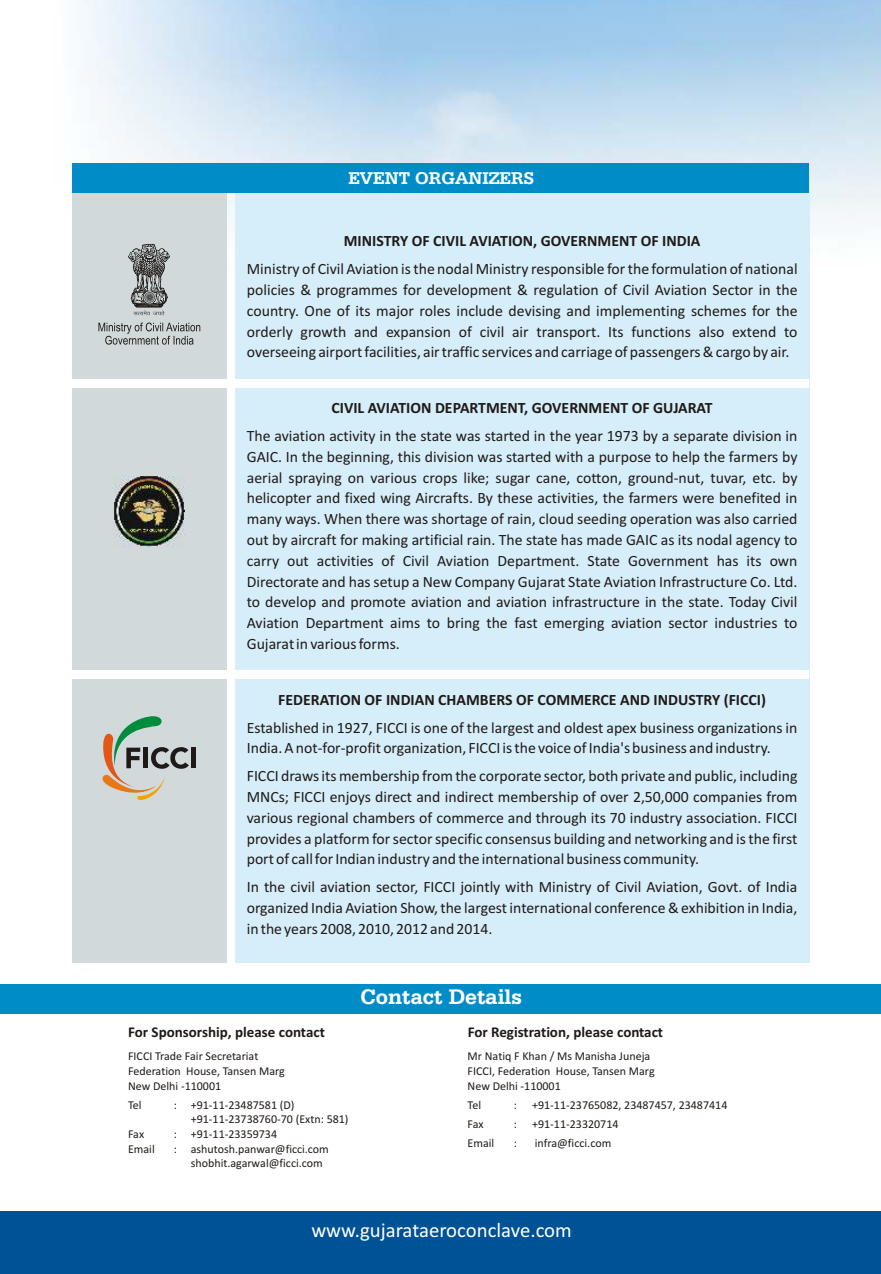
<style>
.page{position:relative;width:881px;height:1274px;background:#fff}
.page>*{position:absolute;margin:0;border:0;box-sizing:border-box;transform-origin:0 0}
.t1{font:700 22.35px "Serifa BT";color:#fff}
.t2{font:20.7px "Calibri";color:#fff}
.t3{font:700 18px "Serifa BT";color:#fff}
.t4{font:15.75px/20.7px "Calibri";color:#1f1a17;text-align:justify}
.t5{font:700 15.75px "Calibri";color:#1f1a17}
.t6{font:700 15px "Calibri";color:#1f1a17}
.t7{font:12px/14.7px "Calibri";color:#1f1a17}
</style>
<div class="page">
<div style="left:0;top:983px;width:880px;height:30px;background:#008cc7"></div>
<img style="left:80px;top:0;width:800px;height:582px">
<div style="left:0;top:1211px;width:880px;height:62px;background:#005296"></div>
<div style="left:72px;top:163px;width:154px;height:799px;background:#d1d9db"></div>
<div style="left:235px;top:163px;width:574px;height:799px;background:#d6edfa"></div>
<svg style="left:98px;top:322px;width:102px;height:22px"></svg>
<svg style="left:128px;top:243px;width:42px;height:72px"></svg>
<svg style="left:102px;top:716px;width:87px;height:84px"></svg>
<div style="left:191px;top:747px;width:5px;height:21px;background:#1f1a17"></div>
<div style="left:72px;top:163px;width:737px;height:29px;background:#008cc7"></div>
<img style="left:114px;top:475px;width:71px;height:72px">
<div style="left:72px;top:378px;width:737px;height:9px;background:#fff"></div>
<div style="left:72px;top:670px;width:737px;height:8px;background:#fff"></div>
<p class="t3" style="left:348px;top:170px;width:187px">EVENT ORGANIZERS</p>
<p class="t5" style="left:344px;top:234px;width:358px">MINISTRY OF CIVIL AVIATION, GOVERNMENT OF INDIA</p>
<p class="t4" style="left:247px;top:260px;width:552px">Ministry of Civil Aviation is the nodal Ministry responsible for the formulation of national policies &amp; programmes for development &amp; regulation of Civil Aviation Sector in the country. One of its major roles include devising and implementing schemes for the orderly growth and expansion of civil air transport. Its functions also extend to overseeing airport facilities, air traffic services and carriage of passengers &amp; cargo by air.</p>
<p class="t5" style="left:331px;top:401px;width:382px">CIVIL AVIATION DEPARTMENT, GOVERNMENT OF GUJARAT</p>
<p class="t4" style="left:247px;top:426px;width:552px">The aviation activity in the state was started in the year 1973 by a separate division in GAIC. In the beginning, this division was started with a purpose to help the farmers by aerial spraying on various crops like; sugar cane, cotton, ground-nut, tuvar, etc. by helicopter and fixed wing Aircrafts. By these activities, the farmers were benefited in many ways. When there was shortage of rain, cloud seeding operation was also carried out by aircraft for making artificial rain. The state has made GAIC as its nodal agency to carry out activities of Civil Aviation Department. State Government has its own Directorate and has setup a New Company Gujarat State Aviation Infrastructure Co. Ltd. to develop and promote aviation and aviation infrastructure in the state. Today Civil Aviation Department aims to bring the fast emerging aviation sector industries to Gujarat in various forms.</p>
<p class="t5" style="left:278px;top:692px;width:489px">FEDERATION OF INDIAN CHAMBERS OF COMMERCE AND INDUSTRY (FICCI)</p>
<p class="t4" style="left:247px;top:718px;width:552px">Established in 1927, FICCI is one of the largest and oldest apex business organizations in<br>India. A not-for-profit organization, FICCI is the voice of India's business and industry.</p>
<p class="t4" style="left:247px;top:766px;width:552px">FICCI draws its membership from the corporate sector, both private and public, including MNCs; FICCI enjoys direct and indirect membership of over 2,50,000 companies from various regional chambers of commerce and through its 70 industry association. FICCI provides a platform for sector specific consensus building and networking and is the first port of call for Indian industry and the international business community.</p>
<p class="t4" style="left:247px;top:877px;width:552px">In the civil aviation sector, FICCI jointly with Ministry of Civil Aviation, Govt. of India organized India Aviation Show, the largest international conference &amp; exhibition in India, in the years 2008, 2010, 2012 and 2014.</p>
<p class="t6" style="left:128px;top:1025px;width:198px">For Sponsorship, please contact</p>
<p class="t7" style="left:128px;top:1049px;width:158px">FICCI Trade Fair Secretariat<br>Federation House, Tansen Marg<br>New Delhi -110001</p>
<p class="t7" style="left:128px;top:1097px;width:15px">Tel</p>
<p class="t7" style="left:191px;top:1097px;width:159px;text-indent:-17px">: +91-11-23487581 (D) +91-11-23738760-70 (Extn: 581)</p>
<p class="t7" style="left:128px;top:1127px;width:18px">Fax</p>
<p class="t7" style="left:174px;top:1127px;width:105px">: +91-11-23359734</p>
<p class="t7" style="left:128px;top:1141px;width:28px">Email</p>
<p class="t7" style="left:191px;top:1141px;width:140px;text-indent:-17px">: ashutosh.panwar@ficci.com shobhit.agarwal@ficci.com</p>
<h1 class="t1" style="left:360px;top:986px;width:162px">Contact Details</h1>
<p class="t6" style="left:467px;top:1025px;width:197px">For Registration, please contact</p>
<p class="t7" style="left:467px;top:1049px;width:188px">Mr Natiq F Khan / Ms Manisha Juneja<br>FICCI, Federation House, Tansen Marg<br>New Delhi -110001</p>
<p class="t7" style="left:467px;top:1097px;width:15px">Tel</p>
<p class="t7" style="left:513px;top:1097px;width:5px">:</p>
<p class="t7" style="left:532px;top:1097px;width:197px">+91-11-23765082, 23487457, 23487414</p>
<p class="t7" style="left:467px;top:1116px;width:18px">Fax</p>
<p class="t7" style="left:513px;top:1116px;width:5px">:</p>
<p class="t7" style="left:532px;top:1116px;width:88px">+91-11-23320714</p>
<p class="t7" style="left:467px;top:1136px;width:28px">Email</p>
<p class="t7" style="left:513px;top:1136px;width:5px">:</p>
<p class="t7" style="left:534px;top:1136px;width:78px">infra@ficci.com</p>
<h2 class="t2" style="left:311px;top:1221px;width:262px">www.gujarataeroconclave.com</h2>
</div>
